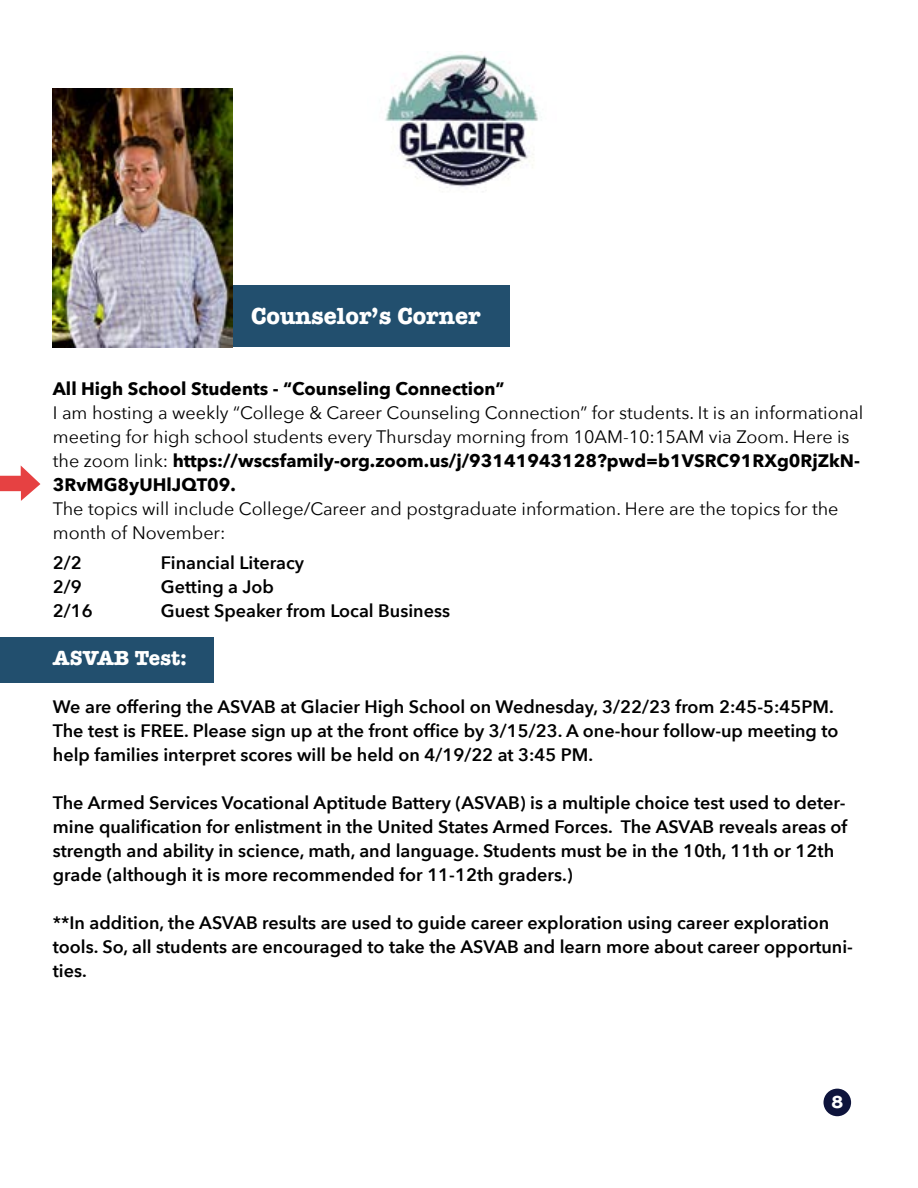
<style>
.page{position:relative;width:918px;height:1188px;background:#fff}
.page>*{position:absolute;margin:0;border:0;box-sizing:border-box;transform-origin:0 0}
.t1{font:700 24px "American Typewriter";color:#fff}
.t2{font:700 21px "American Typewriter";color:#fff}
.t3{font:600 18px/24px "Avenir Next";color:#000}
.t4{font:18px/24px "Avenir Next";color:#000}
.t5{font:700 18px "Avenir Next";color:#000}
.t6{font:700 18px "American Typewriter";color:#fff}
.s1{font-weight:700}
</style>
<div class="page">
<div style="left:0;top:637px;width:214px;height:45px;background:#224f6e"></div>
<img style="left:385px;top:54px;width:153px;height:134px">
<div style="left:824px;top:1089px;width:27px;height:27px;background:#0e143c;border-radius:50%"></div>
<div style="left:217px;top:286px;width:293px;height:61px;background:#224f6e"></div>
<img style="left:53px;top:88px;width:179px;height:259px">
<svg style="left:0;top:465px;width:40px;height:36px"></svg>
<h1 class="t1" style="left:251px;top:295px;width:231px">Counselor’s Corner</h1>
<p class="t5" style="left:53px;top:373px;width:453px">All High School Students - “Counseling Connection”</p>
<p class="t4" style="left:53px;top:400px;width:812px">I am hosting a weekly “College &amp; Career Counseling Connection” for students. It is an informational meeting for high school students every Thursday morning from 10AM-10:15AM via Zoom. Here is the zoom link: <span class="s1">https://wscsfamily-org.zoom.us/j/93141943128?pwd=b1VSRC91RXg0RjZkN-3RvMG8yUHlJQT09.</span></p>
<p class="t4" style="left:53px;top:496px;width:787px">The topics will include College/Career and postgraduate information. Here are the topics for the month of November:</p>
<p class="t3" style="left:53px;top:550px;width:30px">2/2</p>
<p class="t3" style="left:161px;top:550px;width:145px">Financial Literacy</p>
<p class="t3" style="left:53px;top:574px;width:30px">2/9</p>
<p class="t3" style="left:161px;top:574px;width:114px">Getting a Job</p>
<p class="t3" style="left:53px;top:598px;width:41px">2/16</p>
<p class="t3" style="left:161px;top:598px;width:291px">Guest Speaker from Local Business</p>
<p class="t2" style="left:53px;top:640px;width:136px">ASVAB Test:</p>
<p class="t3" style="left:53px;top:694px;width:787px">We are offering the ASVAB at Glacier High School on Wednesday, 3/22/23 from 2:45-5:45PM.<br>The test is FREE. Please sign up at the front office by 3/15/23. A one-hour follow-up meeting to help families interpret scores will be held on 4/19/22 at 3:45 PM.</p>
<p class="t3" style="left:53px;top:790px;width:796px">The Armed Services Vocational Aptitude Battery (ASVAB) is a multiple choice test used to deter&shy;mine qualification for enlistment in the United States Armed Forces. The ASVAB reveals areas of strength and ability in science, math, and language. Students must be in the 10th, 11th or 12th grade (although it is more recommended for 11-12th graders.)</p>
<p class="t3" style="left:53px;top:910px;width:802px">**In addition, the ASVAB results are used to guide career exploration using career exploration tools. So, all students are encouraged to take the ASVAB and learn more about career opportuni&shy;ties.</p>
<p class="t6" style="left:831px;top:1087px;width:13px">8</p>
</div>
